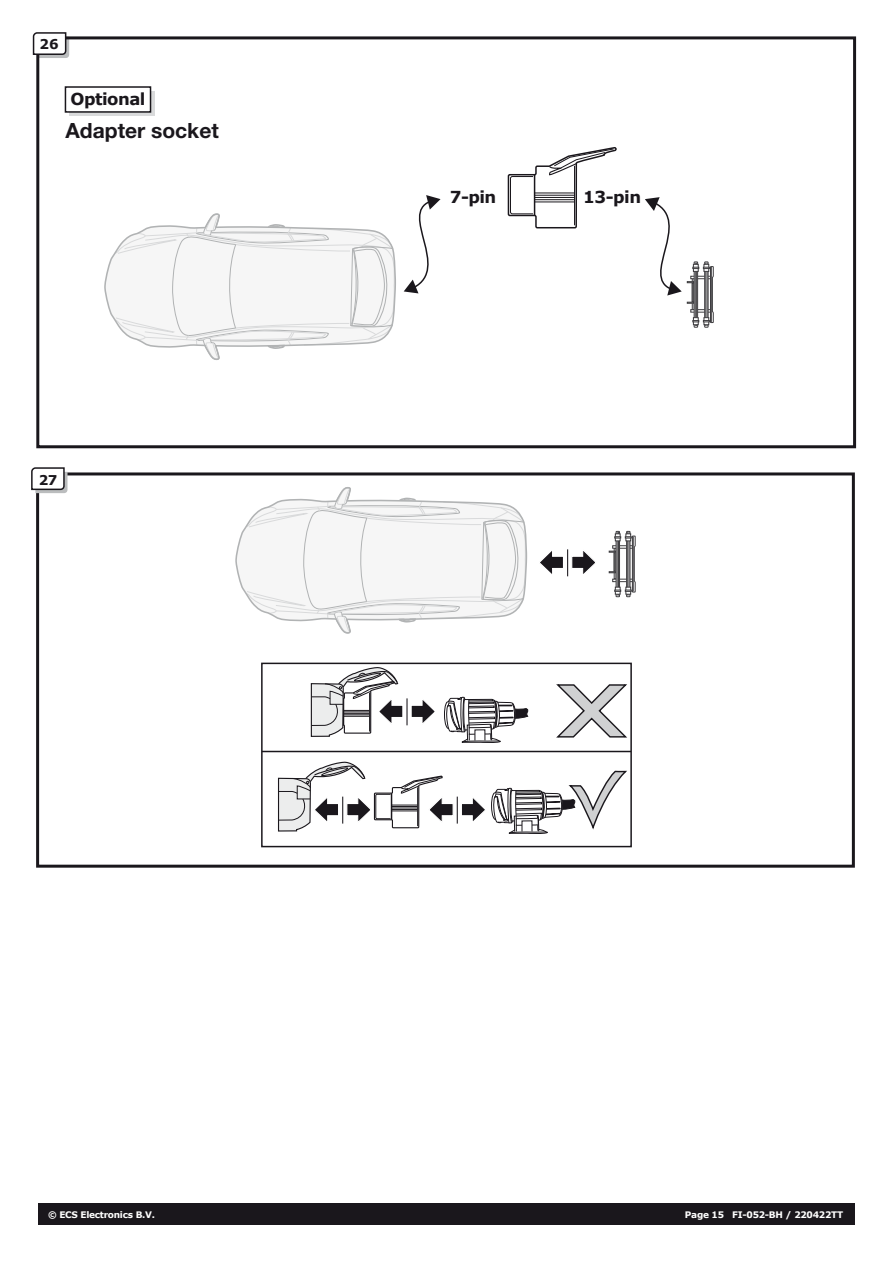
<style>
.page{position:relative;width:893px;height:1263px;background:#fff}
.page>*{position:absolute;margin:0;border:0;box-sizing:border-box;transform-origin:0 0}
.t1{font:700 21px "Helvetica Neue";color:#1a171c}
.t2{font:700 16.5px "Verdana";letter-spacing:-.03em;color:#1a171c}
.t3{font:700 13.5px "Verdana";color:#1a171c}
.t4{font:700 9px "Verdana";letter-spacing:-.03em;color:#fff}
</style>
<div class="page">
<div style="left:38px;top:1203px;width:817px;height:21px;background:#1a171c"></div>
<div style="left:261px;top:663px;width:371px;height:184px;border:2px solid #1a171c"></div>
<hr style="left:262px;top:751px;width:369px;height:1px;background:#1a171c">
<svg style="left:277px;top:667px;width:352px;height:181px"></svg>
<hr style="left:405px;top:698px;width:4px;height:27px;background:#fff">
<hr style="left:406px;top:698px;width:2px;height:27px;background:#1a171c">
<svg style="left:507px;top:147px;width:110px;height:1078px"></svg>
<hr style="left:534px;top:175px;width:1px;height:40px;background:#1a171c">
<hr style="left:574px;top:166px;width:1px;height:59px;background:#1a171c">
<svg style="left:548px;top:149px;width:66px;height:27px"></svg>
<hr style="left:535px;top:193px;width:39px;height:1px;background:#1a171c">
<hr style="left:535px;top:195px;width:39px;height:1px;background:#1a171c">
<hr style="left:535px;top:197px;width:39px;height:1px;background:#1a171c">
<hr style="left:535px;top:199px;width:39px;height:1px;background:#1a171c">
<hr style="left:535px;top:202px;width:39px;height:1px;background:#1a171c">
<svg style="left:510px;top:176px;width:23px;height:38px"></svg>
<svg style="left:235px;top:486px;width:293px;height:148px"></svg>
<svg style="left:538px;top:547px;width:60px;height:31px"></svg>
<div style="left:616px;top:531px;width:4px;height:66px;border:1px solid #3e3d40"></div>
<hr style="left:617px;top:532px;width:1px;height:63px;background:#3e3d40">
<hr style="left:618px;top:532px;width:1px;height:63px;background:#3e3d40">
<div style="left:626px;top:531px;width:4px;height:66px;border:1px solid #3e3d40"></div>
<hr style="left:627px;top:532px;width:1px;height:63px;background:#3e3d40">
<hr style="left:629px;top:532px;width:1px;height:63px;background:#3e3d40">
<svg style="left:609px;top:534px;width:27px;height:60px"></svg>
<svg style="left:104px;top:195px;width:337px;height:165px"></svg>
<div style="left:694px;top:262px;width:4px;height:65px;border:1px solid #3e3d40"></div>
<hr style="left:695px;top:263px;width:1px;height:63px;background:#3e3d40">
<hr style="left:696px;top:263px;width:1px;height:63px;background:#3e3d40">
<div style="left:704px;top:262px;width:4px;height:65px;border:1px solid #3e3d40"></div>
<hr style="left:705px;top:263px;width:1px;height:63px;background:#3e3d40">
<hr style="left:707px;top:263px;width:1px;height:63px;background:#3e3d40">
<svg style="left:645px;top:197px;width:69px;height:126px"></svg>
<div style="left:69px;top:91px;width:85px;height:25px;background:#d9dadb"></div>
<div style="left:65px;top:86px;width:86px;height:27px;background:#fff;border:2px solid #1a171c"></div>
<div style="left:36px;top:36px;width:820px;height:412px;border:3px solid #1a171c"></div>
<svg style="left:32px;top:32px;width:37px;height:26px"></svg>
<div style="left:36px;top:472px;width:819px;height:396px;border:3px solid #1a171c"></div>
<svg style="left:31px;top:467px;width:37px;height:26px"></svg>
<h3 class="t3" style="left:39px;top:35px;width:21px">26</h3>
<h2 class="t2" style="left:71px;top:87px;width:77px">Optional</h2>
<h1 class="t1" style="left:66px;top:114px;width:155px">Adapter socket</h1>
<h3 class="t3" style="left:39px;top:470px;width:20px">27</h3>
<h2 class="t2" style="left:450px;top:185px;width:48px">7-pin</h2>
<h2 class="t2" style="left:583px;top:185px;width:59px">13-pin</h2>
<p class="t4" style="left:48px;top:1208px;width:108px">© ECS Electronics B.V.</p>
<p class="t4" style="left:685px;top:1208px;width:160px">Page 15 FI-052-BH / 220422TT</p>
</div>
